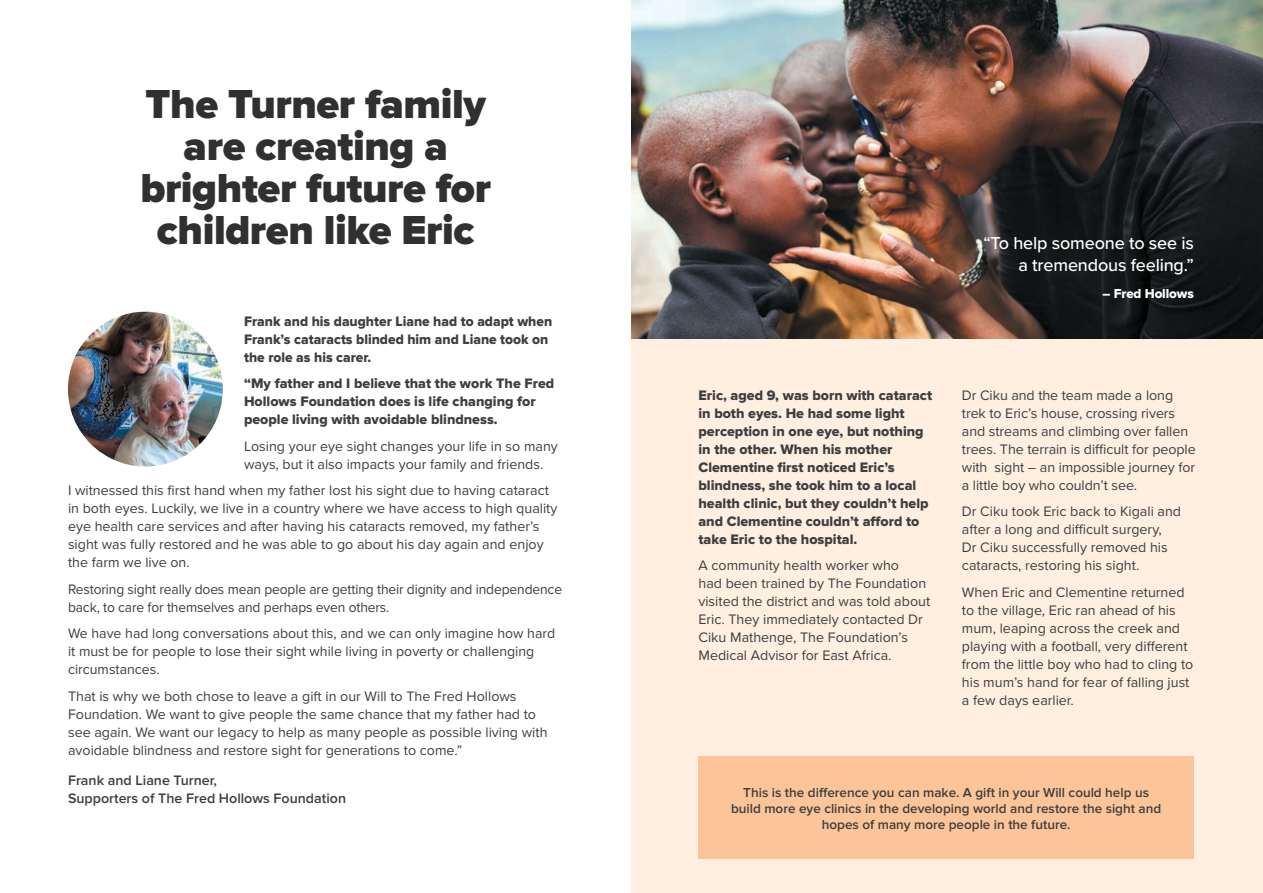
<style>
.page{position:relative;width:1263px;height:893px;background:#fff}
.page>*{position:absolute;margin:0;border:0;box-sizing:border-box;transform-origin:0 0}
.t1{font:900 42px/42px "Proxima Nova";letter-spacing:-.01em;color:#312f30;text-align:center}
.t2{font:500 18px/21.6px "Proxima Nova";letter-spacing:-.01em;color:#fff;text-align:right}
.t3{font:14.25px/18px "Proxima Nova";color:#3e3e3f}
.t4{font:14.25px/18px "Proxima Nova Extrabld";color:#3e3e3f}
.t5{font:600 14.25px/18px "Proxima Nova";color:#3e3e3f}
.t6{font:600 13.5px/16.2px "Proxima Nova";color:#3e3e3f;text-align:center}
.t7{font:13.5px "Proxima Nova Extrabld";letter-spacing:-.01em;color:#fff}
</style>
<div class="page">
<div style="left:631px;top:332px;width:632px;height:561px;background:#feefe1"></div>
<img style="left:631px;top:0;width:632px;height:338px">
<div style="left:698px;top:756px;width:496px;height:103px;background:#fcc599"></div>
<img style="left:68px;top:312px;width:155px;height:154px;border-radius:77px">
<p class="t1" style="left:140px;top:85px;width:352px">The Turner family are creating a brighter future for children like Eric</p>
<p class="t4" style="left:244px;top:312px;width:310px">Frank and his daughter Liane had to adapt when<br>Frank’s cataracts blinded him and Liane took on the role as his carer.</p>
<p class="t4" style="left:244px;top:375px;width:312px">“My father and I believe that the work The Fred<br>Hollows Foundation does is life changing for people living with avoidable blindness.</p>
<p class="t3" style="left:244px;top:437px;width:315px">Losing your eye sight changes your life in so many ways, but it also impacts your family and friends.</p>
<p class="t3" style="left:68px;top:482px;width:491px">I witnessed this first hand when my father lost his sight due to having cataract in both eyes. Luckily, we live in a country where we have access to high quality eye health care services and after having his cataracts removed, my father’s sight was fully restored and he was able to go about his day again and enjoy the farm we live on.</p>
<p class="t3" style="left:68px;top:580px;width:496px">Restoring sight really does mean people are getting their dignity and independence back, to care for themselves and perhaps even others.</p>
<p class="t3" style="left:68px;top:625px;width:489px">We have had long conversations about this, and we can only imagine how hard it must be for people to lose their sight while living in poverty or challenging circumstances.</p>
<p class="t3" style="left:68px;top:687px;width:481px">That is why we both chose to leave a gift in our Will to The Fred Hollows Foundation. We want to give people the same chance that my father had to see again. We want our legacy to help as many people as possible living with avoidable blindness and restore sight for generations to come.”</p>
<p class="t5" style="left:68px;top:772px;width:280px">Frank and Liane Turner,<br>Supporters of The Fred Hollows Foundation</p>
<p class="t2" style="left:983px;top:232px;width:212px">“To help someone to see is a tremendous feeling.”</p>
<p class="t7" style="left:1102px;top:288px;width:93px">– Fred Hollows</p>
<p class="t4" style="left:698px;top:387px;width:235px">Eric, aged 9, was born with cataract in both eyes. He had some light perception in one eye, but nothing in the other. When his mother<br>Clementine first noticed Eric’s blindness, she took him to a local health clinic, but they couldn’t help and Clementine couldn’t afford to take Eric to the hospital.</p>
<p class="t3" style="left:698px;top:557px;width:233px">A community health worker who<br>had been trained by The Foundation visited the district and was told about Eric. They immediately contacted Dr Ciku Mathenge, The Foundation’s Medical Advisor for East Africa.</p>
<p class="t3" style="left:962px;top:386px;width:235px">Dr Ciku and the team made a long trek to Eric’s house, crossing rivers and streams and climbing over fallen trees. The terrain is difficult for people with sight – an impossible journey for a little boy who couldn’t see.</p>
<p class="t3" style="left:962px;top:503px;width:221px">Dr Ciku took Eric back to Kigali and after a long and difficult surgery,<br>Dr Ciku successfully removed his cataracts, restoring his sight.</p>
<p class="t3" style="left:962px;top:583px;width:233px">When Eric and Clementine returned to the village, Eric ran ahead of his mum, leaping across the creek and playing with a football, very different from the little boy who had to cling to his mum’s hand for fear of falling just a few days earlier.</p>
<p class="t6" style="left:731px;top:784px;width:432px">This is the difference you can make. A gift in your Will could help us build more eye clinics in the developing world and restore the sight and hopes of many more people in the future.</p>
</div>
